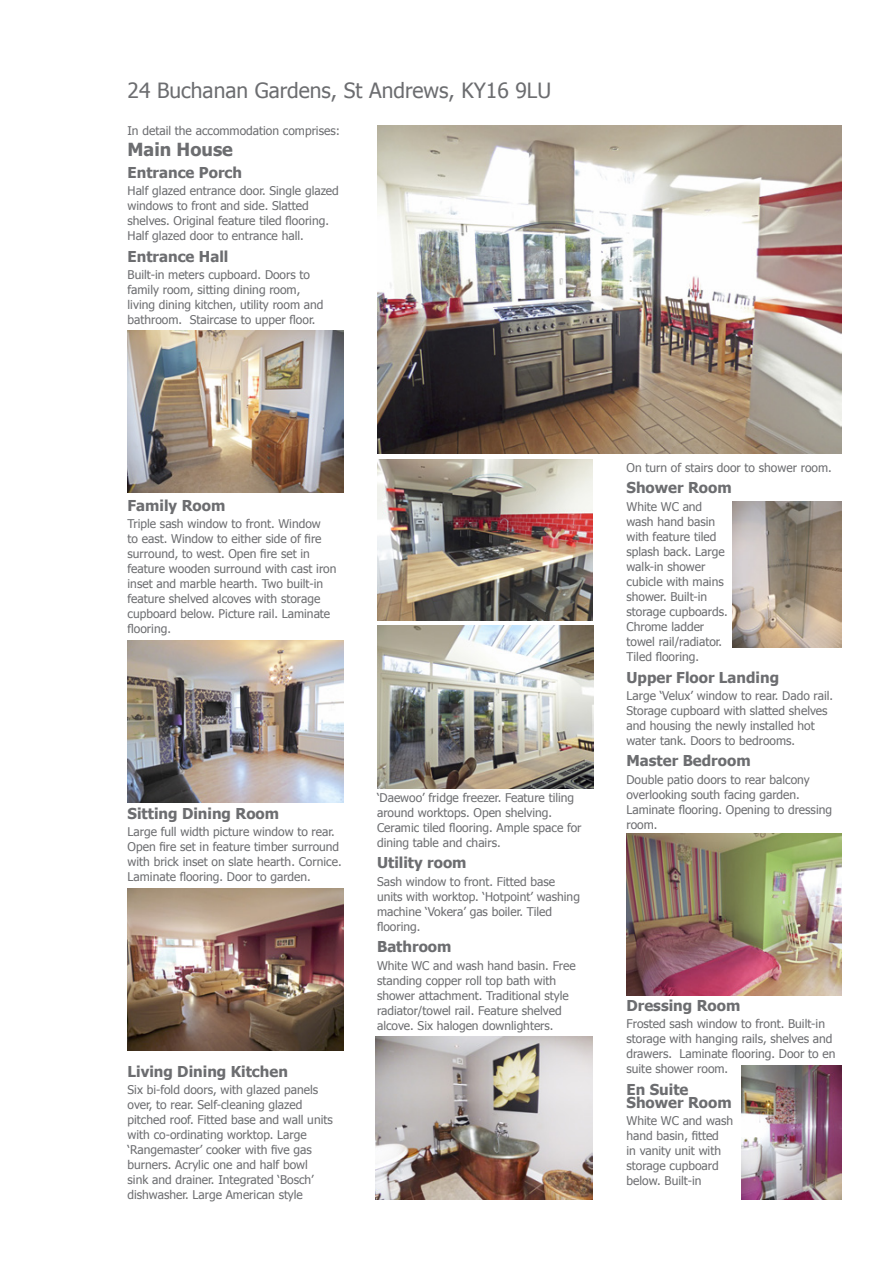
<style>
.page{position:relative;width:893px;height:1263px;background:#fff}
.page>*{position:absolute;margin:0;border:0;box-sizing:border-box;transform-origin:0 0}
.Table_Address{font:21px "Tahoma";color:#6c6d70}
.Sub_Heading{font:700 18px "Tahoma";color:#6c6d70}
.Sub_Heading-2{font:700 15px/13.4px "Tahoma";color:#6c6d70}
.Body_Text{font:12px/15px "Tahoma";color:#6c6d70}
</style>
<div class="page">
<img style="left:377px;top:625px;width:217px;height:163px">
<img style="left:128px;top:889px;width:215px;height:161px">
<img style="left:377px;top:125px;width:465px;height:329px">
<img style="left:377px;top:459px;width:215px;height:162px">
<img style="left:128px;top:641px;width:215px;height:161px">
<img style="left:128px;top:331px;width:215px;height:161px">
<img style="left:741px;top:1065px;width:101px;height:134px">
<img style="left:376px;top:1036px;width:216px;height:163px">
<img style="left:626px;top:833px;width:216px;height:162px">
<img style="left:733px;top:502px;width:109px;height:145px">
<p class="Table_Address" style="left:128px;top:76px;width:425px">24 Buchanan Gardens, St Andrews, KY16 9LU</p>
<p class="Body_Text" style="left:128px;top:122px;width:214px">In detail the accommodation comprises:</p>
<p class="Sub_Heading" style="left:128px;top:137px;width:107px">Main House</p>
<p class="Sub_Heading-2" style="left:128px;top:165px;width:116px">Entrance Porch</p>
<p class="Body_Text" style="left:128px;top:183px;width:213px">Half glazed entrance door. Single glazed windows to front and side. Slatted shelves. Original feature tiled flooring.<br>Half glazed door to entrance hall.</p>
<p class="Sub_Heading-2" style="left:128px;top:249px;width:102px">Entrance Hall</p>
<p class="Body_Text" style="left:128px;top:267px;width:197px">Built-in meters cupboard. Doors to family room, sitting dining room, living dining kitchen, utility room and bathroom. Staircase to upper floor.</p>
<p class="Sub_Heading-2" style="left:128px;top:498px;width:99px">Family Room</p>
<p class="Body_Text" style="left:128px;top:515px;width:210px">Triple sash window to front. Window<br>to east. Window to either side of fire surround, to west. Open fire set in feature wooden surround with cast iron inset and marble hearth. Two built-in feature shelved alcoves with storage cupboard below. Picture rail. Laminate flooring.</p>
<p class="Sub_Heading-2" style="left:128px;top:806px;width:153px">Sitting Dining Room</p>
<p class="Body_Text" style="left:128px;top:824px;width:216px">Large full width picture window to rear.<br>Open fire set in feature timber surround with brick inset on slate hearth. Cornice.<br>Laminate flooring. Door to garden.</p>
<p class="Sub_Heading-2" style="left:128px;top:1064px;width:162px">Living Dining Kitchen</p>
<p class="Body_Text" style="left:128px;top:1081px;width:207px">Six bi-fold doors, with glazed panels over, to rear. Self-cleaning glazed pitched roof. Fitted base and wall units with co-ordinating worktop. Large ‘Rangemaster’ cooker with five gas burners. Acrylic one and half bowl<br>sink and drainer. Integrated ‘Bosch’ dishwasher. Large American style</p>
<p class="Body_Text" style="left:377px;top:789px;width:206px">‘Daewoo’ fridge freezer. Feature tiling around worktops. Open shelving.<br>Ceramic tiled flooring. Ample space for dining table and chairs.</p>
<p class="Sub_Heading-2" style="left:377px;top:855px;width:91px">Utility room</p>
<p class="Body_Text" style="left:377px;top:873px;width:204px">Sash window to front. Fitted base units with worktop. ‘Hotpoint’ washing machine ‘Vokera’ gas boiler. Tiled flooring.</p>
<p class="Sub_Heading-2" style="left:377px;top:939px;width:76px">Bathroom</p>
<p class="Body_Text" style="left:377px;top:957px;width:200px">White WC and wash hand basin. Free standing copper roll top bath with shower attachment. Traditional style radiator/towel rail. Feature shelved alcove. Six halogen downlighters.</p>
<p class="Body_Text" style="left:626px;top:459px;width:207px">On turn of stairs door to shower room.</p>
<p class="Sub_Heading-2" style="left:626px;top:480px;width:107px">Shower Room</p>
<p class="Body_Text" style="left:626px;top:498px;width:103px">White WC and wash hand basin with feature tiled splash back. Large walk-in shower cubicle with mains shower. Built-in storage cupboards.<br>Chrome ladder towel rail/radiator.<br>Tiled flooring.</p>
<p class="Sub_Heading-2" style="left:626px;top:669px;width:154px">Upper Floor Landing</p>
<p class="Body_Text" style="left:626px;top:687px;width:208px">Large ‘Velux’ window to rear. Dado rail.<br>Storage cupboard with slatted shelves and housing the newly installed hot water tank. Doors to bedrooms.</p>
<p class="Sub_Heading-2" style="left:626px;top:753px;width:126px">Master Bedroom</p>
<p class="Body_Text" style="left:626px;top:771px;width:207px">Double patio doors to rear balcony overlooking south facing garden.<br>Laminate flooring. Opening to dressing room.</p>
<p class="Sub_Heading-2" style="left:626px;top:998px;width:115px">Dressing Room</p>
<p class="Body_Text" style="left:626px;top:1015px;width:210px">Frosted sash window to front. Built-in storage with hanging rails, shelves and drawers. Laminate flooring. Door to en suite shower room.</p>
<p class="Sub_Heading-2" style="left:626px;top:1082px;width:107px">En Suite<br>Shower Room</p>
<p class="Body_Text" style="left:626px;top:1113px;width:108px">White WC and wash hand basin, fitted<br>in vanity unit with storage cupboard below. Built-in</p>
</div>
